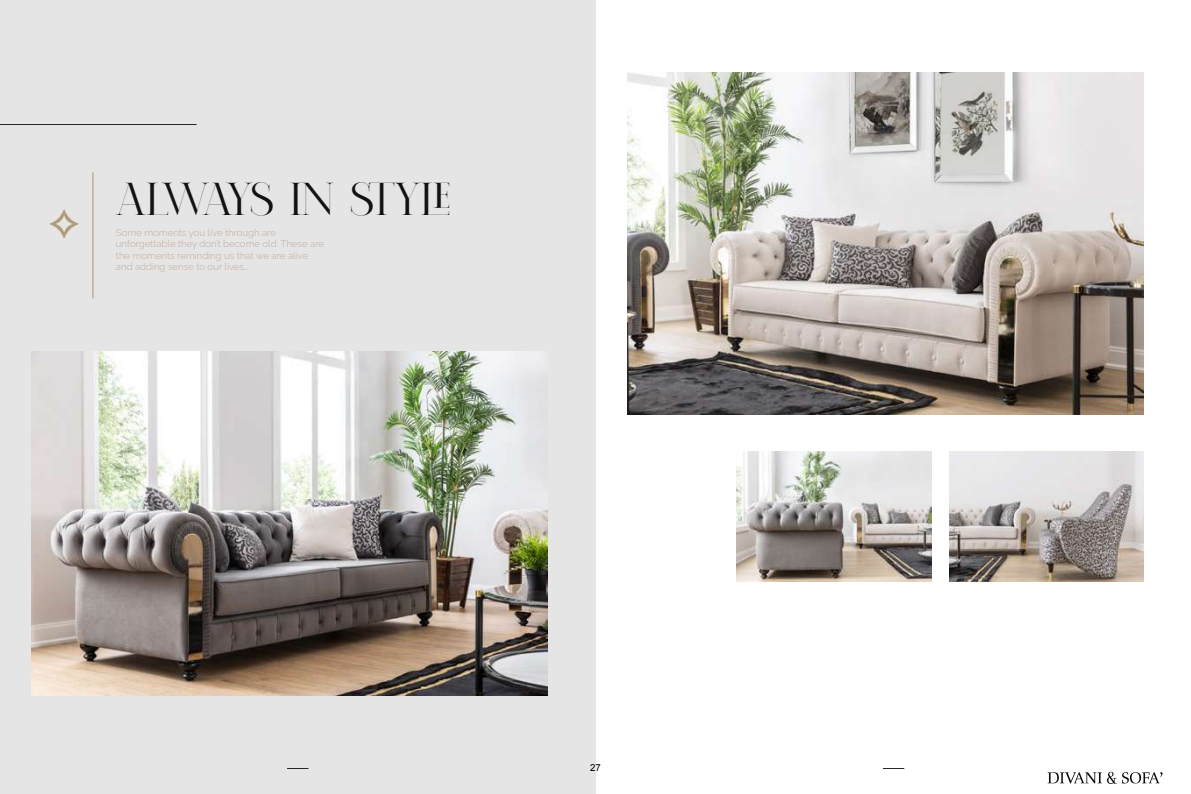
<style>
.page{position:relative;width:1191px;height:794px;background:#fff}
.page>*{position:absolute;margin:0;border:0;box-sizing:border-box;transform-origin:0 0}
.t1{font:46.11px "Nomark";letter-spacing:-.055em;color:#121212}
.t2{font:300 9.62px/11.5px "Raleway";color:#c0ab9a}
.t3{font:9.62px "Arial";color:#000}
</style>
<div class="page">
<svg style="left:883px;top:768px;width:21px;height:1px"></svg>
<div style="left:0;top:0;width:595px;height:794px;background:#e6e5e5"></div>
<hr style="left:92px;top:172px;width:1px;height:126px;background:#af9d79">
<svg style="left:50px;top:209px;width:29px;height:29px"></svg>
<hr style="left:0;top:124px;width:197px;height:1px;background:#2b2823">
<img style="left:32px;top:351px;width:516px;height:344px">
<img style="left:627px;top:72px;width:516px;height:343px">
<img style="left:949px;top:451px;width:194px;height:130px">
<img style="left:737px;top:451px;width:194px;height:130px">
<img style="left:1047px;top:771px;width:116px;height:13px">
<h1 class="t1" style="left:116px;top:169px;width:337px">ALWAYS IN STYLE</h1>
<p class="t2" style="left:116px;top:225px;width:210px">Some moments you live through are unforgettable they don’t become old. These are the moments reminding us that we are alive and adding sense to our lives...</p>
<p class="t3" style="left:590px;top:761px;width:12px">27</p>
</div>
